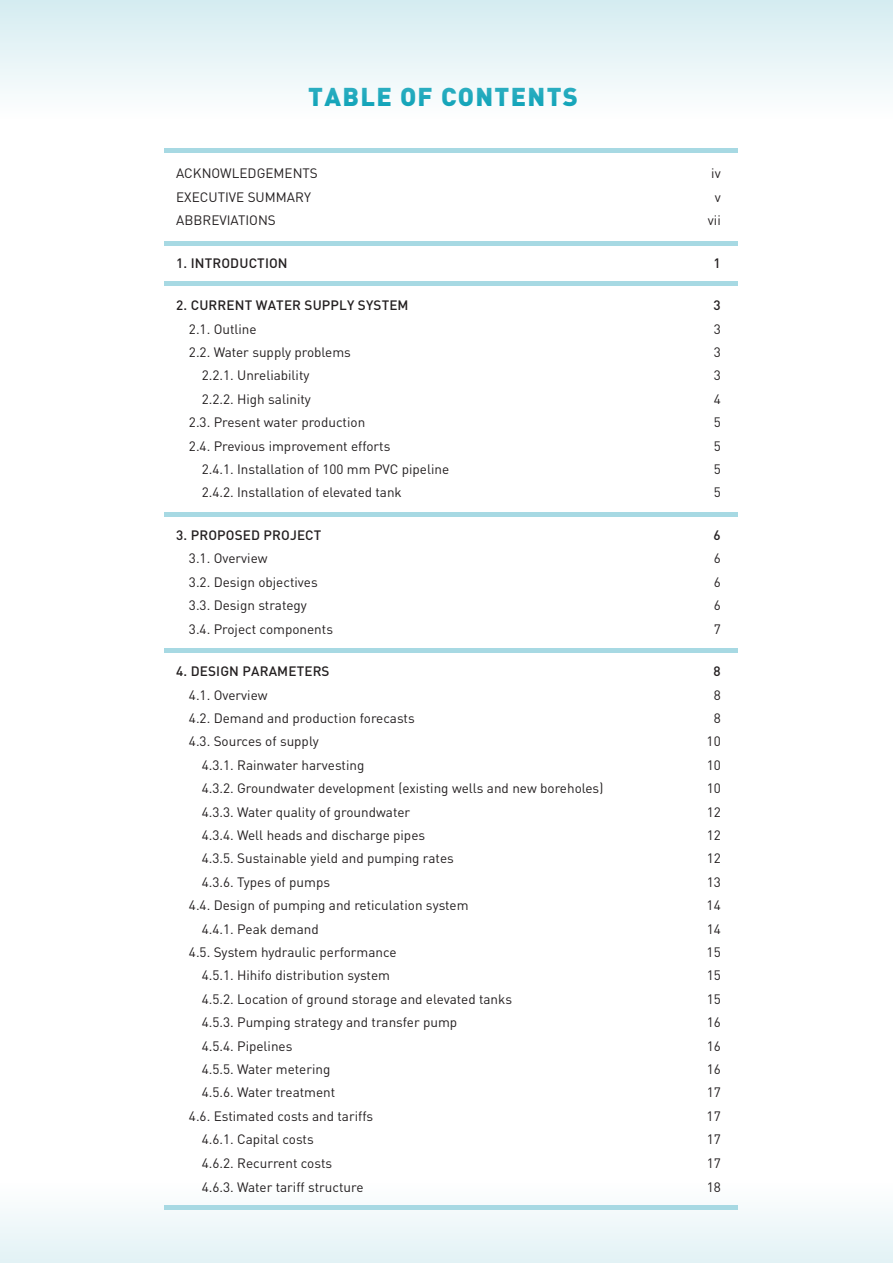
<style>
.page{position:relative;width:893px;height:1263px;background:#fff}
.page>*{position:absolute;margin:0;border:0;box-sizing:border-box;transform-origin:0 0}
.Heading_1{font:900 25.5px "DIN";letter-spacing:.05em;color:#009eb4}
.CONTIND2{font:13.5px "DIN";color:#231f20}
.contind{font:13.5px "DIN";color:#231f20}
.conthead2{font:500 13.5px "DIN";letter-spacing:.01em;color:#231f20}
.conthead1{font:13.5px "DIN";color:#231f20}
</style>
<div class="page">
<div style="left:0;top:1183px;width:893px;height:80px;background:linear-gradient(to bottom,#fbfdfe,#e2f2f5)"></div>
<div style="left:0;top:0;width:893px;height:118px;background:linear-gradient(to bottom,#d4ecf1,#fdfefe)"></div>
<div style="left:164px;top:241px;width:573px;height:5px;background:#a7d9e3"></div>
<hr style="left:164px;top:282px;width:573px;height:4px;background:#a7d9e3">
<div style="left:164px;top:648px;width:573px;height:5px;background:#a7d9e3"></div>
<hr style="left:164px;top:1205px;width:573px;height:4px;background:#a7d9e3">
<div style="left:164px;top:512px;width:573px;height:5px;background:#a7d9e3"></div>
<hr style="left:164px;top:149px;width:573px;height:4px;background:#a7d9e3">
<p class="Heading_1" style="left:308px;top:80px;width:271px">TABLE OF CONTENTS</p>
<p class="conthead1" style="left:176px;top:165px;width:143px">ACKNOWLEDGEMENTS</p>
<p class="conthead1" style="left:711px;top:165px;width:11px">iv</p>
<p class="conthead1" style="left:176px;top:188px;width:136px">EXECUTIVE SUMMARY</p>
<p class="conthead1" style="left:715px;top:188px;width:8px">v</p>
<p class="conthead1" style="left:176px;top:212px;width:101px">ABBREVIATIONS</p>
<p class="conthead1" style="left:708px;top:212px;width:14px">vii</p>
<p class="conthead2" style="left:176px;top:254px;width:113px">1. INTRODUCTION</p>
<p class="conthead2" style="left:713px;top:254px;width:9px">1</p>
<p class="conthead2" style="left:176px;top:297px;width:234px">2. CURRENT WATER SUPPLY SYSTEM</p>
<p class="conthead2" style="left:714px;top:297px;width:9px">3</p>
<p class="contind" style="left:189px;top:320px;width:69px">2.1. Outline</p>
<p class="contind" style="left:714px;top:320px;width:9px">3</p>
<p class="contind" style="left:189px;top:344px;width:163px">2.2. Water supply problems</p>
<p class="contind" style="left:714px;top:344px;width:9px">3</p>
<p class="CONTIND2" style="left:202px;top:367px;width:109px">2.2.1. Unreliability</p>
<p class="CONTIND2" style="left:714px;top:367px;width:9px">3</p>
<p class="CONTIND2" style="left:202px;top:390px;width:111px">2.2.2. High salinity</p>
<p class="CONTIND2" style="left:714px;top:390px;width:9px">4</p>
<p class="contind" style="left:189px;top:414px;width:178px">2.3. Present water production</p>
<p class="contind" style="left:714px;top:414px;width:9px">5</p>
<p class="contind" style="left:189px;top:437px;width:203px">2.4. Previous improvement efforts</p>
<p class="contind" style="left:714px;top:437px;width:9px">5</p>
<p class="CONTIND2" style="left:202px;top:461px;width:249px">2.4.1. Installation of 100 mm PVC pipeline</p>
<p class="CONTIND2" style="left:714px;top:461px;width:9px">5</p>
<p class="CONTIND2" style="left:202px;top:484px;width:202px">2.4.2. Installation of elevated tank</p>
<p class="CONTIND2" style="left:714px;top:484px;width:9px">5</p>
<p class="conthead2" style="left:176px;top:526px;width:147px">3. PROPOSED PROJECT</p>
<p class="conthead2" style="left:713px;top:526px;width:9px">6</p>
<p class="contind" style="left:189px;top:550px;width:80px">3.1. Overview</p>
<p class="contind" style="left:714px;top:550px;width:9px">6</p>
<p class="contind" style="left:189px;top:573px;width:130px">3.2. Design objectives</p>
<p class="contind" style="left:714px;top:573px;width:9px">6</p>
<p class="contind" style="left:189px;top:597px;width:119px">3.3. Design strategy</p>
<p class="contind" style="left:714px;top:597px;width:9px">6</p>
<p class="contind" style="left:189px;top:620px;width:146px">3.4. Project components</p>
<p class="contind" style="left:714px;top:620px;width:9px">7</p>
<p class="conthead2" style="left:176px;top:663px;width:155px">4. DESIGN PARAMETERS</p>
<p class="conthead2" style="left:713px;top:663px;width:9px">8</p>
<p class="contind" style="left:189px;top:686px;width:80px">4.1. Overview</p>
<p class="contind" style="left:714px;top:686px;width:9px">8</p>
<p class="contind" style="left:189px;top:710px;width:227px">4.2. Demand and production forecasts</p>
<p class="contind" style="left:714px;top:710px;width:9px">8</p>
<p class="contind" style="left:189px;top:733px;width:131px">4.3. Sources of supply</p>
<p class="contind" style="left:707px;top:733px;width:16px">10</p>
<p class="CONTIND2" style="left:202px;top:756px;width:164px">4.3.1. Rainwater harvesting</p>
<p class="CONTIND2" style="left:707px;top:756px;width:16px">10</p>
<p class="CONTIND2" style="left:202px;top:780px;width:403px">4.3.2. Groundwater development (existing wells and new boreholes)</p>
<p class="CONTIND2" style="left:707px;top:780px;width:16px">10</p>
<p class="CONTIND2" style="left:202px;top:803px;width:210px">4.3.3. Water quality of groundwater</p>
<p class="CONTIND2" style="left:707px;top:803px;width:16px">12</p>
<p class="CONTIND2" style="left:202px;top:827px;width:225px">4.3.4. Well heads and discharge pipes</p>
<p class="CONTIND2" style="left:707px;top:827px;width:16px">12</p>
<p class="CONTIND2" style="left:202px;top:850px;width:254px">4.3.5. Sustainable yield and pumping rates</p>
<p class="CONTIND2" style="left:707px;top:850px;width:16px">12</p>
<p class="CONTIND2" style="left:202px;top:873px;width:130px">4.3.6. Types of pumps</p>
<p class="CONTIND2" style="left:707px;top:873px;width:16px">13</p>
<p class="contind" style="left:189px;top:897px;width:281px">4.4. Design of pumping and reticulation system</p>
<p class="contind" style="left:707px;top:897px;width:16px">14</p>
<p class="CONTIND2" style="left:202px;top:920px;width:119px">4.4.1. Peak demand</p>
<p class="CONTIND2" style="left:707px;top:920px;width:16px">14</p>
<p class="contind" style="left:189px;top:944px;width:209px">4.5. System hydraulic performance</p>
<p class="contind" style="left:707px;top:944px;width:16px">15</p>
<p class="CONTIND2" style="left:202px;top:967px;width:190px">4.5.1. Hihifo distribution system</p>
<p class="CONTIND2" style="left:707px;top:967px;width:16px">15</p>
<p class="CONTIND2" style="left:202px;top:990px;width:312px">4.5.2. Location of ground storage and elevated tanks</p>
<p class="CONTIND2" style="left:707px;top:990px;width:16px">15</p>
<p class="CONTIND2" style="left:202px;top:1014px;width:257px">4.5.3. Pumping strategy and transfer pump</p>
<p class="CONTIND2" style="left:707px;top:1014px;width:16px">16</p>
<p class="CONTIND2" style="left:202px;top:1037px;width:92px">4.5.4. Pipelines</p>
<p class="CONTIND2" style="left:707px;top:1037px;width:16px">16</p>
<p class="CONTIND2" style="left:202px;top:1061px;width:130px">4.5.5. Water metering</p>
<p class="CONTIND2" style="left:707px;top:1061px;width:16px">16</p>
<p class="CONTIND2" style="left:202px;top:1084px;width:135px">4.5.6. Water treatment</p>
<p class="CONTIND2" style="left:707px;top:1084px;width:16px">17</p>
<p class="contind" style="left:189px;top:1107px;width:186px">4.6. Estimated costs and tariffs</p>
<p class="contind" style="left:707px;top:1107px;width:16px">17</p>
<p class="CONTIND2" style="left:202px;top:1131px;width:114px">4.6.1. Capital costs</p>
<p class="CONTIND2" style="left:707px;top:1131px;width:16px">17</p>
<p class="CONTIND2" style="left:202px;top:1154px;width:132px">4.6.2. Recurrent costs</p>
<p class="CONTIND2" style="left:707px;top:1154px;width:16px">17</p>
<p class="CONTIND2" style="left:202px;top:1179px;width:163px">4.6.3. Water tariff structure</p>
<p class="CONTIND2" style="left:707px;top:1179px;width:16px">18</p>
</div>
